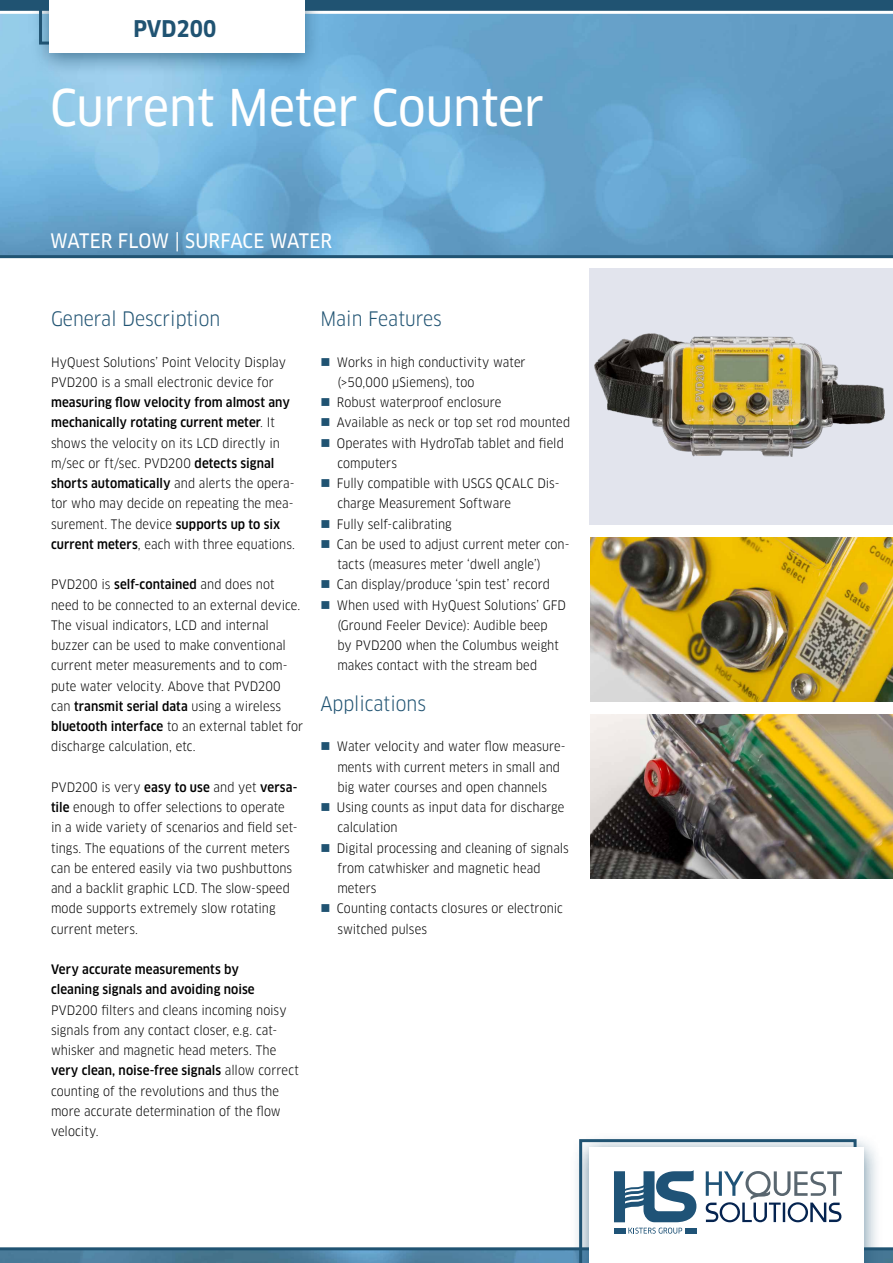
<style>
.page{position:relative;width:893px;height:1263px;background:#fff}
.page>*{position:absolute;margin:0;border:0;box-sizing:border-box;transform-origin:0 0}
.t1{font:49.5px "Clan OT Narrow News";color:#fff}
.t2{font:700 condensed 22.5px "Clan OT";color:#205372}
.t3{font:condensed 19.5px "Clan OT";color:#205372}
.t4{font:19.5px "Clan OT Narrow News";letter-spacing:.01em;color:#fff}
.t5{font:condensed 12.75px/20.2px "Clan OT";letter-spacing:.005em;color:#000}
.t6{font:500 condensed 12.75px/20.2px "Clan OT";letter-spacing:.005em;color:#000}
.s1{font-weight:500}
</style>
<div class="page">
<img style="left:0;top:14px;width:893px;height:241px">
<img style="left:0;top:1250px;width:893px;height:13px">
<hr style="left:0;top:1247px;width:893px;height:3px;background:#205372">
<div style="left:571px;top:1133px;width:312px;height:130px;background:#205372;opacity:.7"></div>
<div style="left:590px;top:1147px;width:274px;height:116px;background:#fff"></div>
<svg style="left:579px;top:1139px;width:277px;height:124px"></svg>
<hr style="left:0;top:255px;width:893px;height:3px;background:#205372">
<div style="left:0;top:0;width:893px;height:11px;background:#205372"></div>
<div style="left:31px;top:0;width:292px;height:76px;background:#205372;opacity:.7"></div>
<div style="left:49px;top:0;width:255px;height:53px;background:#fff"></div>
<div style="left:590px;top:268px;width:303px;height:256px;background:#e2e4ed"></div>
<img style="left:595px;top:334px;width:290px;height:123px">
<img style="left:590px;top:715px;width:303px;height:163px">
<img style="left:590px;top:538px;width:303px;height:163px">
<h2 class="t2" style="left:134px;top:16px;width:84px">PVD200</h2>
<h1 class="t1" style="left:50px;top:79px;width:496px">Current Meter Counter</h1>
<h3 class="t4" style="left:50px;top:229px;width:284px">WATER FLOW | SURFACE WATER</h3>
<h3 class="t3" style="left:51px;top:307px;width:171px">General Description</h3>
<p class="t5" style="left:51px;top:352px;width:236px">HyQuest Solutions’ Point Velocity Display<br>PVD200 is a small electronic device for</p>
<p class="t5" style="left:51px;top:392px;width:245px"><span class="s1">measuring flow velocity from almost any mechanically rotating current meter</span>. It shows the velocity on its LCD directly in m/sec or ft/sec. PVD200 <span class="s1">detects signal shorts automatically</span> and alerts the opera&shy;tor who may decide on repeating the mea&shy;surement. The device <span class="s1">supports up to six current meters</span>, each with three equations.</p>
<p class="t5" style="left:51px;top:574px;width:254px">PVD200 is <span class="s1">self-contained</span> and does not need to be connected to an external device.<br>The visual indicators, LCD and internal buzzer can be used to make conventional current meter measurements and to com&shy;pute water velocity. Above that PVD200 can <span class="s1">transmit serial data</span> using a wireless <span class="s1">bluetooth interface</span> to an external tablet for discharge calculation, etc.</p>
<p class="t5" style="left:51px;top:777px;width:248px">PVD200 is very <span class="s1">easy to use</span> and yet <span class="s1">versa&shy;tile</span> enough to offer selections to operate in a wide variety of scenarios and field set&shy;tings. The equations of the current meters can be entered easily via two pushbuttons and a backlit graphic LCD. The slow-speed mode supports extremely slow rotating current meters.</p>
<p class="t6" style="left:51px;top:959px;width:205px">Very accurate measurements by cleaning signals and avoiding noise</p>
<p class="t5" style="left:51px;top:1000px;width:249px">PVD200 filters and cleans incoming noisy signals from any contact closer, e.g. cat&shy;whisker and magnetic head meters. The <span class="s1">very clean, noise-free signals</span> allow correct counting of the revolutions and thus the more accurate determination of the flow velocity.</p>
<h3 class="t3" style="left:320px;top:307px;width:123px">Main Features</h3>
<p class="t5" style="left:337px;top:352px;width:235px">Works in high conductivity water (&gt;50,000 μSiemens), too<br>Robust waterproof enclosure<br>Available as neck or top set rod mounted Operates with HydroTab tablet and field computers<br>Fully compatible with USGS QCALC Dis&shy;charge Measurement Software<br>Fully self-calibrating<br>Can be used to adjust current meter con&shy;tacts (measures meter ‘dwell angle’)<br>Can display/produce ‘spin test’ record When used with HyQuest Solutions’ GFD (Ground Feeler Device): Audible beep<br>by PVD200 when the Columbus weight makes contact with the stream bed</p>
<h3 class="t3" style="left:320px;top:692px;width:107px">Applications</h3>
<p class="t5" style="left:337px;top:736px;width:233px">Water velocity and water flow measure&shy;ments with current meters in small and big water courses and open channels<br>Using counts as input data for discharge calculation<br>Digital processing and cleaning of signals from catwhisker and magnetic head meters<br>Counting contacts closures or electronic switched pulses</p>
</div>
